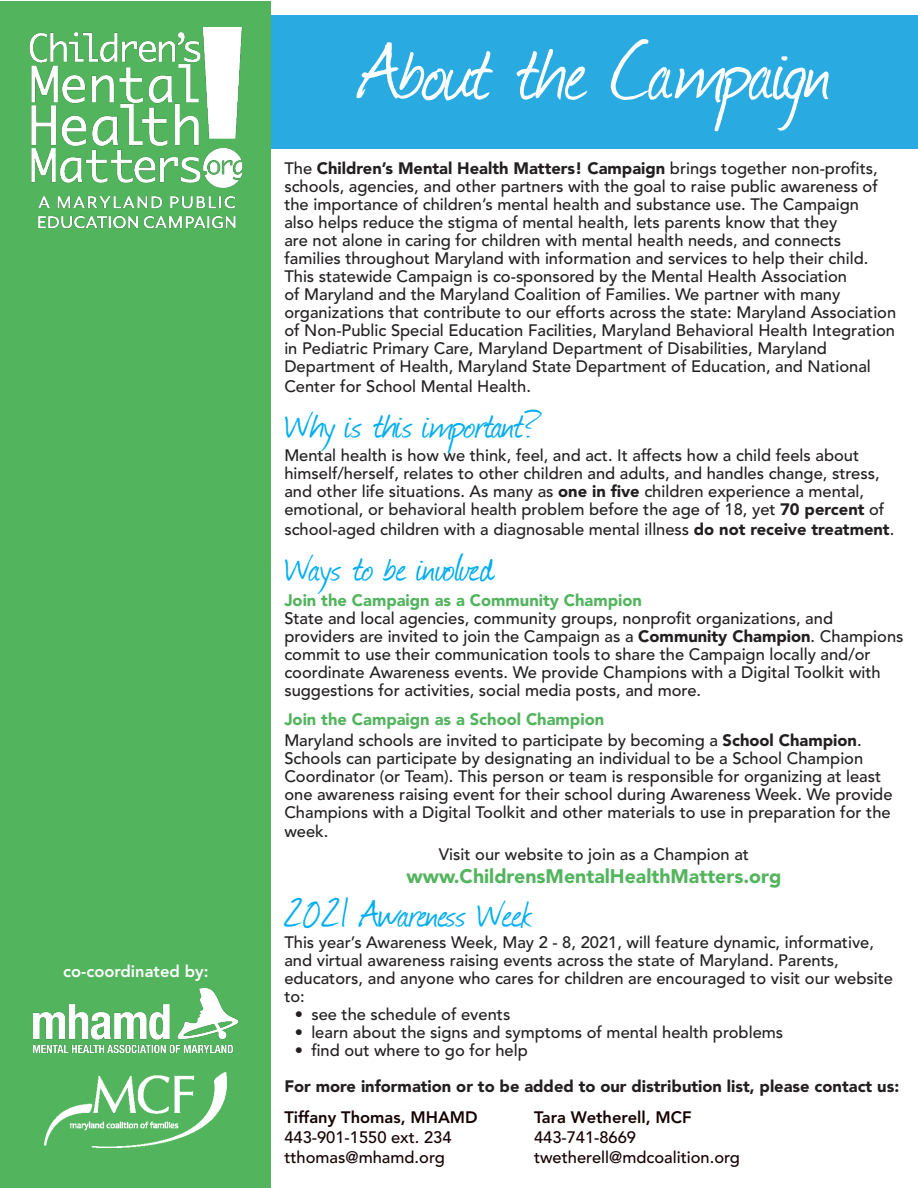
<style>
.page{position:relative;width:918px;height:1188px;background:#fff}
.page>*{position:absolute;margin:0;border:0;box-sizing:border-box;transform-origin:0 0}
.t1{font:96px "Journal";color:#fff}
.t2{font:45px "Journal";letter-spacing:-.005em;color:#00aeef}
.t3{font:900 19.5px "Avenir LT Std";color:#53b45e}
.t4{font:500 16.5px/18px "Avenir LT Std";color:#231f20}
.t5{font:500 16.5px "Avenir LT Std";color:#150000}
.t6{font:900 16.5px "Avenir LT Std";color:#53b45e}
.t7{font:900 16.5px "Avenir LT Std";color:#231f20}
.t8{font:800 16.5px "Avenir LT Std";color:#150000}
.t9{font:800 16.5px "Avenir LT Std";color:#fff}
.s1{font-weight:900}
</style>
<div class="page">
<div style="left:263px;top:15px;width:654px;height:134px;background:#29abe2"></div>
<div style="left:1px;top:1px;width:270px;height:1186px;background:#53b45e"></div>
<img style="left:29px;top:27px;width:214px;height:202px">
<img style="left:34px;top:988px;width:204px;height:64px">
<img style="left:44px;top:1072px;width:183px;height:76px">
<p class="t9" style="left:63px;top:962px;width:147px">co-coordinated by:</p>
<p class="t1" style="left:358px;top:6px;width:474px">About the Campaign</p>
<p class="t4" style="left:284px;top:160px;width:613px">The <span class="s1">Children’s Mental Health Matters! Campaign</span> brings together non-profits, schools, agencies, and other partners with the goal to raise public awareness of the importance of children’s mental health and substance use. The Campaign<br>also helps reduce the stigma of mental health, lets parents know that they<br>are not alone in caring for children with mental health needs, and connects families throughout Maryland with information and services to help their child.<br>This statewide Campaign is co-sponsored by the Mental Health Association<br>of Maryland and the Maryland Coalition of Families. We partner with many organizations that contribute to our efforts across the state: Maryland Association of Non-Public Special Education Facilities, Maryland Behavioral Health Integration in Pediatric Primary Care, Maryland Department of Disabilities, Maryland Department of Health, Maryland State Department of Education, and National</p>
<p class="t4" style="left:284px;top:378px;width:248px">Center for School Mental Health.</p>
<p class="t2" style="left:284px;top:394px;width:258px">Why is this important?</p>
<p class="t4" style="left:284px;top:447px;width:602px">Mental health is how we think, feel, and act. It affects how a child feels about himself/herself, relates to other children and adults, and handles change, stress, and other life situations. As many as <span class="s1">one in five</span> children experience a mental, emotional, or behavioral health problem before the age of 18, yet <span class="s1">70 percent</span> of</p>
<p class="t4" style="left:284px;top:521px;width:611px">school-aged children with a diagnosable mental illness <span class="s1">do not receive treatment</span>.</p>
<p class="t2" style="left:284px;top:537px;width:211px">Ways to be involved</p>
<p class="t6" style="left:284px;top:590px;width:359px">Join the Campaign as a Community Champion</p>
<p class="t4" style="left:284px;top:610px;width:621px">State and local agencies, community groups, nonprofit organizations, and providers are invited to join the Campaign as a <span class="s1">Community Champion</span>. Champions commit to use their communication tools to share the Campaign locally and/or coordinate Awareness events. We provide Champions with a Digital Toolkit with suggestions for activities, social media posts, and more.</p>
<p class="t6" style="left:284px;top:709px;width:321px">Join the Campaign as a School Champion</p>
<p class="t4" style="left:284px;top:731px;width:610px">Maryland schools are invited to participate by becoming a <span class="s1">School Champion</span>.<br>Schools can participate by designating an individual to be a School Champion Coordinator (or Team). This person or team is responsible for organizing at least one awareness raising event for their school during Awareness Week. We provide Champions with a Digital Toolkit and other materials to use in preparation for the</p>
<p class="t4" style="left:284px;top:823px;width:46px">week.</p>
<p class="t4" style="left:439px;top:846px;width:312px">Visit our website to join as a Champion at</p>
<p class="t3" style="left:407px;top:865px;width:376px">www.ChildrensMentalHealthMatters.org</p>
<p class="t2" style="left:284px;top:883px;width:250px">2021 Awareness Week</p>
<p class="t4" style="left:284px;top:934px;width:610px">This year’s Awareness Week, May 2 - 8, 2021, will feature dynamic, informative, and virtual awareness raising events across the state of Maryland. Parents, educators, and anyone who cares for children are encouraged to visit our website to:</p>
<p class="t4" style="left:295px;top:1006px;width:217px">• see the schedule of events</p>
<p class="t4" style="left:295px;top:1024px;width:490px">• learn about the signs and symptoms of mental health problems</p>
<p class="t4" style="left:295px;top:1042px;width:234px">• find out where to go for help</p>
<p class="t7" style="left:284px;top:1076px;width:616px">For more information or to be added to our distribution list, please contact us:</p>
<p class="t8" style="left:284px;top:1108px;width:195px">Tiffany Thomas, MHAMD</p>
<p class="t5" style="left:284px;top:1128px;width:169px">443-901-1550 ext. 234</p>
<p class="t5" style="left:284px;top:1148px;width:162px">tthomas@mhamd.org</p>
<p class="t8" style="left:534px;top:1108px;width:159px">Tara Wetherell, MCF</p>
<p class="t5" style="left:534px;top:1128px;width:104px">443-741-8669</p>
<p class="t5" style="left:534px;top:1148px;width:208px">twetherell@mdcoalition.org</p>
</div>
